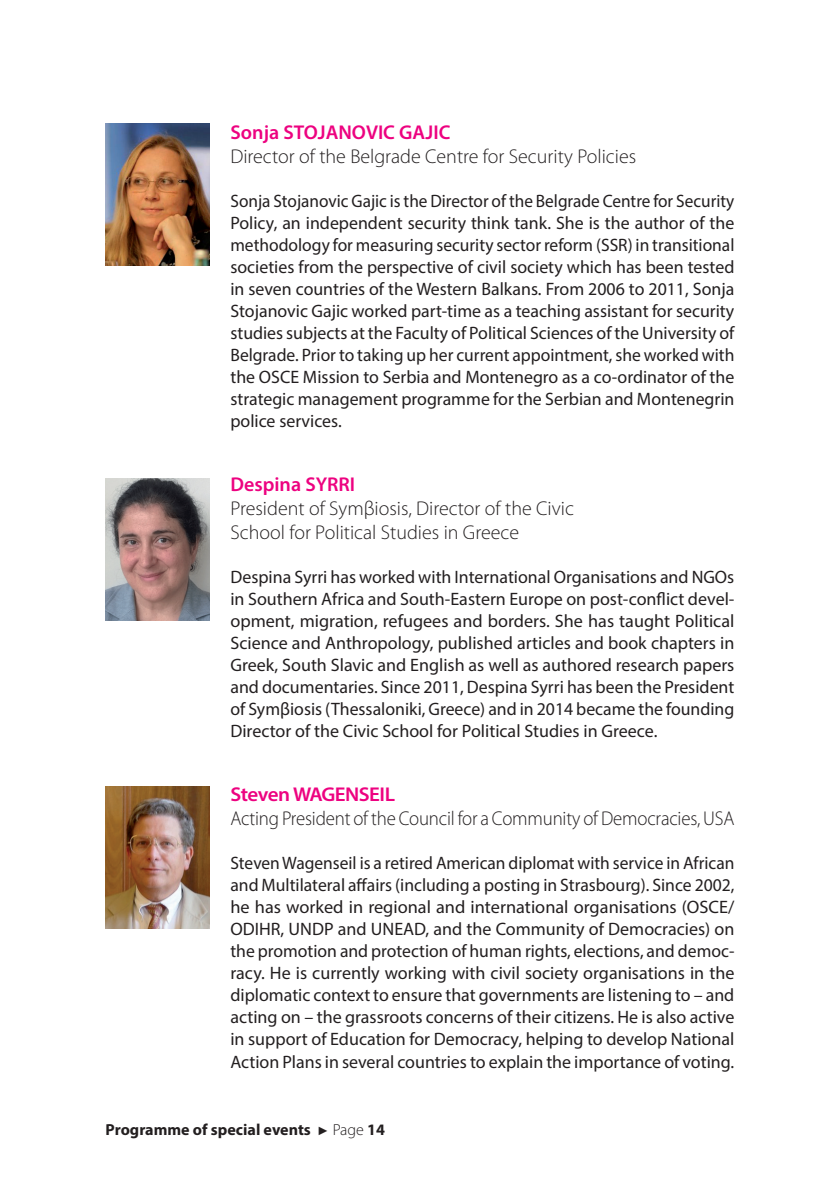
<style>
.page{position:relative;width:840px;height:1191px;background:#fff}
.page>*{position:absolute;margin:0;border:0;box-sizing:border-box;transform-origin:0 0}
.t1{font:300 20px/24px "Myriad Pro";color:#231f20}
.t2{font:300 20px "Myriad Pro";color:#231f20;scale:.94 1}
.t3{font:600 20px "Myriad Pro";color:#ed0280}
.t4{font:600 20px "Myriad Pro";letter-spacing:-.025em;color:#ed0280;scale:1.05 1}
.t5{font:18px/22px "Myriad Pro";color:#231f20;text-align:justify}
.t6{font:18px/22px "Myriad Pro";color:#231f20;text-align:justify;scale:.96 1}
.t7{font:700 16px "Myriad Pro";color:#231f20}
.s1{font-family:"Arial";font-weight:400;font-size:12px}
.s2{font-weight:300}
</style>
<div class="page">
<img style="left:105px;top:123px;width:105px;height:142px">
<img style="left:105px;top:479px;width:105px;height:141px">
<img style="left:105px;top:786px;width:105px;height:142px">
<p class="t3" style="left:230px;top:119px;width:221px">Sonja STOJANOVIC GAJIC</p>
<p class="t1" style="left:230px;top:144px;width:407px">Director of the Belgrade Centre for Security Policies</p>
<p class="t6" style="left:230px;top:190px;width:526px">Sonja Stojanovic Gajic is the Director of the Belgrade Centre for Security Policy, an independent security think tank. She is the author of the methodology for measuring security sector reform (SSR) in transitional societies from the perspective of civil society which has been tested in seven countries of the Western Balkans. From 2006 to 2011, Sonja Stojanovic Gajic worked part-time as a teaching assistant for security studies subjects at the Faculty of Political Sciences of the University of Belgrade. Prior to taking up her current appointment, she worked with the OSCE Mission to Serbia and Montenegro as a co-ordinator of the strategic management programme for the Serbian and Montenegrin police services.</p>
<p class="t3" style="left:230px;top:471px;width:126px">Despina SYRRI</p>
<p class="t1" style="left:230px;top:496px;width:345px">President of Symβiosis, Director of the Civic<br>School for Political Studies in Greece</p>
<p class="t5" style="left:230px;top:566px;width:505px">Despina Syrri has worked with International Organisations and NGOs in Southern Africa and South-Eastern Europe on post-conflict devel&shy;opment, migration, refugees and borders. She has taught Political Science and Anthropology, published articles and book chapters in Greek, South Slavic and English as well as authored research papers and documentaries. Since 2011, Despina Syrri has been the President of Symβiosis (Thessaloniki, Greece) and in 2014 became the founding Director of the Civic School for Political Studies in Greece.</p>
<p class="t4" style="left:230px;top:781px;width:158px">Steven WAGENSEIL</p>
<p class="t2" style="left:230px;top:806px;width:537px">Acting President of the Council for a Community of Democracies, USA</p>
<p class="t5" style="left:230px;top:852px;width:505px">Steven Wagenseil is a retired American diplomat with service in African and Multilateral affairs (including a posting in Strasbourg). Since 2002, he has worked in regional and international organisations (OSCE/ ODIHR, UNDP and UNEAD, and the Community of Democracies) on the promotion and protection of human rights, elections, and democ&shy;racy. He is currently working with civil society organisations in the diplomatic context to ensure that governments are listening to – and acting on – the grassroots concerns of their citizens. He is also active in support of Education for Democracy, helping to develop National Action Plans in several countries to explain the importance of voting.</p>
<p class="t7" style="left:105px;top:1119px;width:281px">Programme of special events <span class="s1">►</span> <span class="s2">Page</span> 14</p>
</div>
